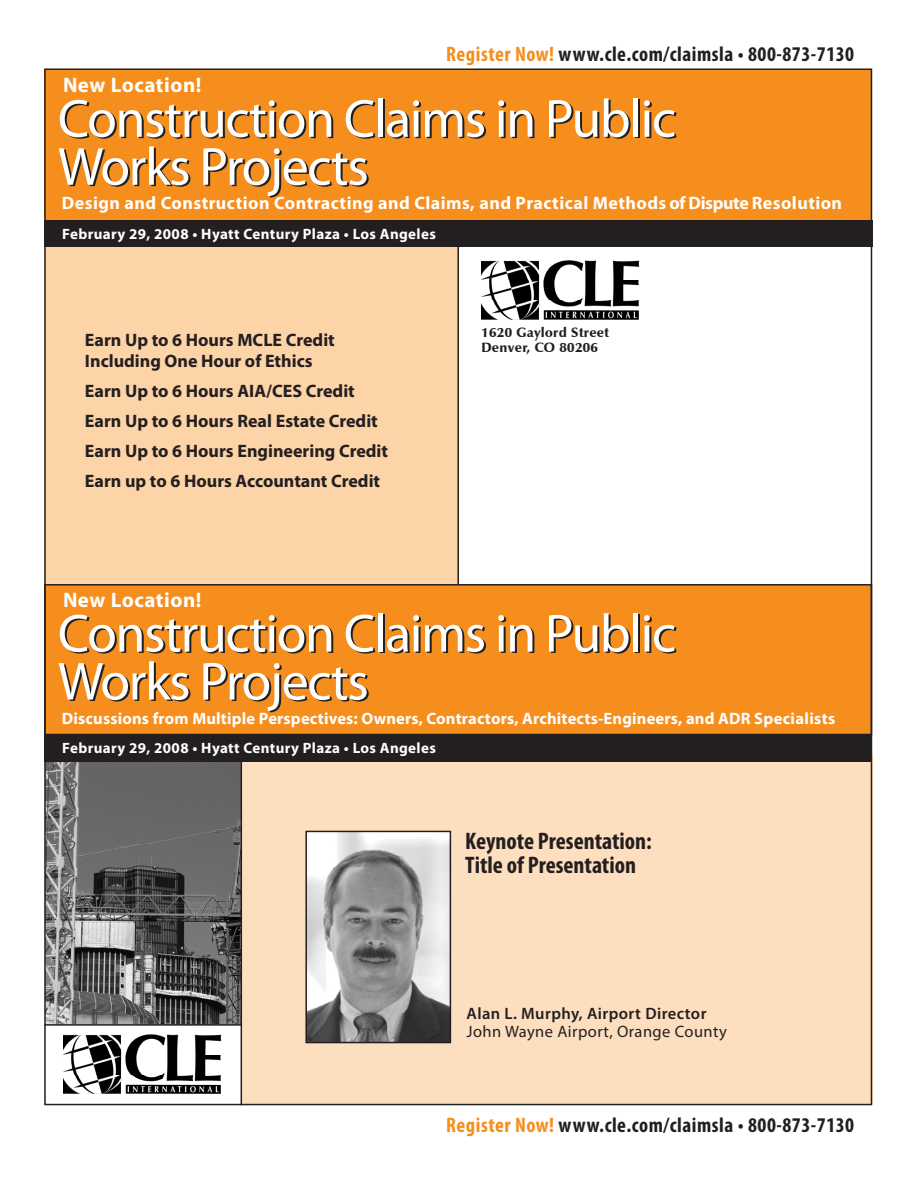
<style>
.page{position:relative;width:918px;height:1188px;background:#fff}
.page>*{position:absolute;margin:0;border:0;box-sizing:border-box;transform-origin:0 0}
.t1{font:54px/48px "Myriad Pro";letter-spacing:-.025em;color:#fff}
.t2{font:700 condensed 24px "Myriad Pro";color:#231f20}
.Title_Sub{font:700 condensed 21px "Myriad Pro";letter-spacing:.025em;color:#231f20}
.Title_Sub-2{font:700 21px "Myriad Pro";letter-spacing:.025em;color:#fff}
.Title_Sub-3{font:700 18px "Myriad Pro";color:#231f20}
.Title_Sub-4{font:700 18px "Myriad Pro";letter-spacing:.025em;color:#fff}
.Title_Sub-5{font:700 16.5px "Myriad Pro";letter-spacing:.01em;color:#fff}
.Title_Sub-6{font:16.5px "Myriad Pro";letter-spacing:.025em;color:#231f20}
.Title_Sub-7{font:600 16.5px "Myriad Pro";letter-spacing:.025em;color:#231f20}
.Date___Location{font:700 15px "Myriad Pro";letter-spacing:.025em;color:#fff}
.Title_Sub-8{font:900 13.5px "Zapf Humanist 601 BT";letter-spacing:.025em;color:#231f20}
.s1{color:#f68e1e}
</style>
<div class="page">
<div style="left:44px;top:247px;width:414px;height:341px;background:#fdd3a8"></div>
<img style="left:47px;top:762px;width:194px;height:262px">
<div style="left:44px;top:584px;width:828px;height:151px;background:#f68e1e;border:2px solid #231f20"></div>
<div style="left:44px;top:69px;width:828px;height:153px;background:#f68e1e"></div>
<div style="left:241px;top:754px;width:631px;height:350px;background:#fddebe"></div>
<hr style="left:241px;top:748px;width:1px;height:357px;background:#231f20">
<hr style="left:457px;top:246px;width:2px;height:338px;background:#231f20">
<div style="left:44px;top:735px;width:828px;height:27px;background:#231f20"></div>
<hr style="left:44px;top:1024px;width:197px;height:2px;background:#231f20">
<div style="left:44px;top:220px;width:829px;height:27px;background:#231f20"></div>
<img style="left:482px;top:260px;width:158px;height:60px">
<img style="left:64px;top:1035px;width:157px;height:59px">
<img style="left:308px;top:834px;width:140px;height:206px">
<div style="left:305px;top:831px;width:146px;height:212px;border:2px solid #231f20"></div>
<p class="Title_Sub" style="left:446px;top:41px;width:409px"><span class="s1">Register Now!</span> www.cle.com/claimsla • 800-873-7130</p>
<p class="Title_Sub-2" style="left:63px;top:72px;width:140px">New Location!</p>
<p class="t1" style="left:58px;top:94px;width:620px">Construction Claims in Public<br>Works Projects</p>
<p class="Title_Sub-4" style="left:62px;top:191px;width:782px">Design and Construction Contracting and Claims, and Practical Methods of Dispute Resolution</p>
<p class="Date___Location" style="left:62px;top:224px;width:375px">February 29, 2008 • Hyatt Century Plaza • Los Angeles</p>
<p class="Title_Sub-3" style="left:85px;top:328px;width:251px">Earn Up to 6 Hours MCLE Credit</p>
<p class="Title_Sub-3" style="left:85px;top:349px;width:229px">Including One Hour of Ethics</p>
<p class="Title_Sub-3" style="left:85px;top:379px;width:271px">Earn Up to 6 Hours AIA/CES Credit</p>
<p class="Title_Sub-3" style="left:85px;top:409px;width:294px">Earn Up to 6 Hours Real Estate Credit</p>
<p class="Title_Sub-3" style="left:85px;top:439px;width:305px">Earn Up to 6 Hours Engineering Credit</p>
<p class="Title_Sub-3" style="left:85px;top:469px;width:297px">Earn up to 6 Hours Accountant Credit</p>
<p class="Title_Sub-8" style="left:481px;top:324px;width:129px">1620 Gaylord Street</p>
<p class="Title_Sub-8" style="left:481px;top:339px;width:118px">Denver, CO 80206</p>
<p class="Title_Sub-2" style="left:63px;top:586px;width:140px">New Location!</p>
<p class="t1" style="left:58px;top:609px;width:620px">Construction Claims in Public<br>Works Projects</p>
<p class="Title_Sub-5" style="left:62px;top:708px;width:775px">Discussions from Multiple Perspectives: Owners, Contractors, Architects-Engineers, and ADR Specialists</p>
<p class="Date___Location" style="left:62px;top:739px;width:375px">February 29, 2008 • Hyatt Century Plaza • Los Angeles</p>
<p class="t2" style="left:465px;top:826px;width:188px">Keynote Presentation:</p>
<p class="t2" style="left:465px;top:850px;width:172px">Title of Presentation</p>
<p class="Title_Sub-7" style="left:467px;top:1003px;width:241px">Alan L. Murphy, Airport Director</p>
<p class="Title_Sub-6" style="left:467px;top:1022px;width:262px">John Wayne Airport, Orange County</p>
<p class="Title_Sub" style="left:446px;top:1112px;width:409px"><span class="s1">Register Now!</span> www.cle.com/claimsla • 800-873-7130</p>
</div>
